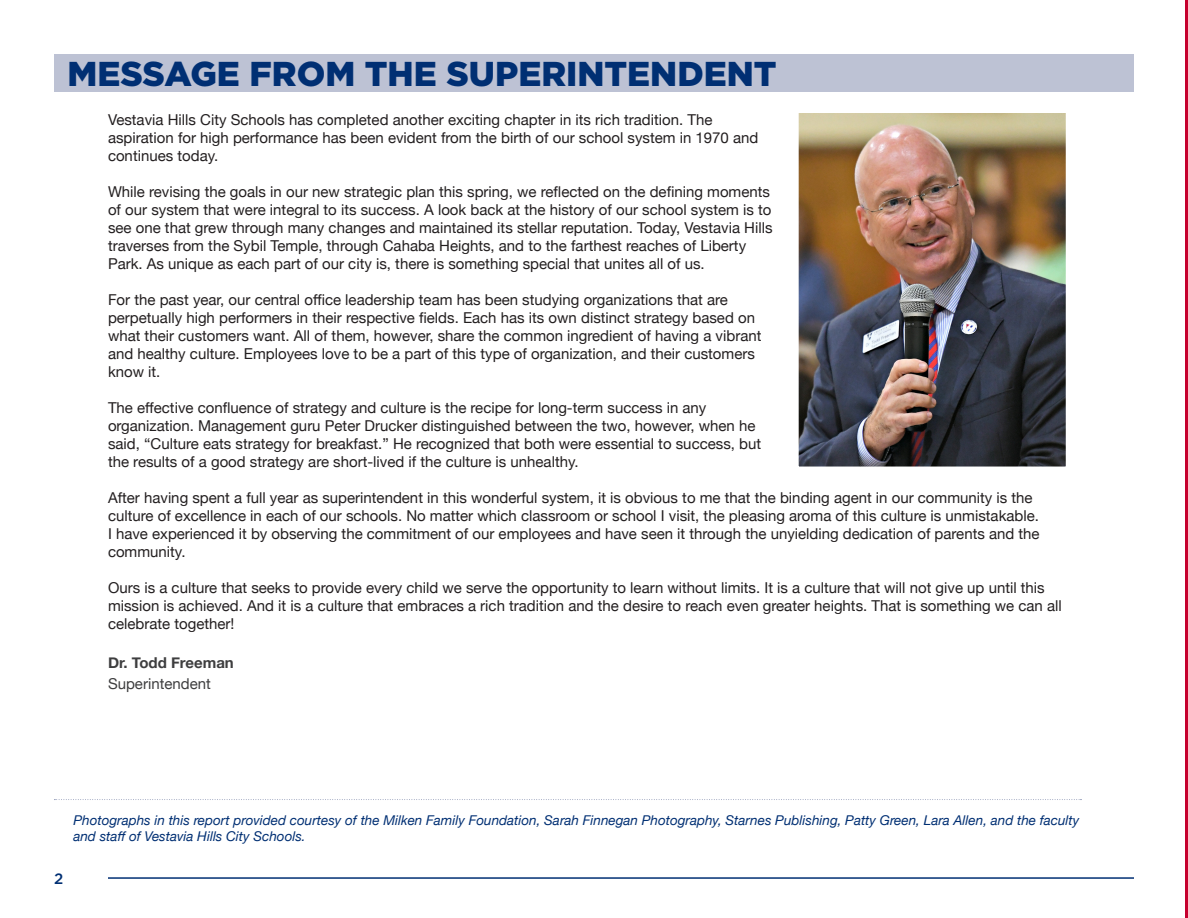
<style>
.page{position:relative;width:1188px;height:918px;background:#fff}
.page>*{position:absolute;margin:0;border:0;box-sizing:border-box;transform-origin:0 0}
.t1{font:900 34.5px "Gotham";color:#002f73}
.t2{font:15px/18px "Helvetica Neue";color:#231f20}
.t3{font:700 15px "Helvetica Neue";color:#3e3e3f}
.t4{font:15px "Helvetica Neue";color:#3e3e3f}
.t5{font:500 15px "Gotham HTF";color:#002f73}
.t6{font:italic 13.5px/16.2px "Helvetica Neue";color:#002f73}
</style>
<div class="page">
<hr style="left:108px;top:877px;width:1026px;height:2px;background:#002f73">
<hr style="left:1186px;top:0;width:2px;height:918px;background:#c5002e">
<img style="left:799px;top:114px;width:266px;height:352px">
<div style="left:796px;top:111px;width:272px;height:358px;border:2px solid #fff"></div>
<div style="left:54px;top:55px;width:1080px;height:37px;background:#bdc2d4"></div>
<svg style="left:54px;top:799px;width:1028px;height:1px"></svg>
<p class="t1" style="left:68px;top:53px;width:711px">MESSAGE FROM THE SUPERINTENDENT</p>
<p class="t2" style="left:108px;top:112px;width:652px">Vestavia Hills City Schools has completed another exciting chapter in its rich tradition. The aspiration for high performance has been evident from the birth of our school system in 1970 and continues today.</p>
<p class="t2" style="left:108px;top:184px;width:666px">While revising the goals in our new strategic plan this spring, we reflected on the defining moments of our system that were integral to its success. A look back at the history of our school system is to see one that grew through many changes and maintained its stellar reputation. Today, Vestavia Hills traverses from the Sybil Temple, through Cahaba Heights, and to the farthest reaches of Liberty Park. As unique as each part of our city is, there is something special that unites all of us.</p>
<p class="t2" style="left:108px;top:292px;width:655px">For the past year, our central office leadership team has been studying organizations that are perpetually high performers in their respective fields. Each has its own distinct strategy based on what their customers want. All of them, however, share the common ingredient of having a vibrant and healthy culture. Employees love to be a part of this type of organization, and their customers know it.</p>
<p class="t2" style="left:108px;top:400px;width:655px">The effective confluence of strategy and culture is the recipe for long-term success in any organization. Management guru Peter Drucker distinguished between the two, however, when he said, “Culture eats strategy for breakfast.” He recognized that both were essential to success, but the results of a good strategy are short-lived if the culture is unhealthy.</p>
<p class="t2" style="left:108px;top:490px;width:933px">After having spent a full year as superintendent in this wonderful system, it is obvious to me that the binding agent in our community is the culture of excellence in each of our schools. No matter which classroom or school I visit, the pleasing aroma of this culture is unmistakable.<br>I have experienced it by observing the commitment of our employees and have seen it through the unyielding dedication of parents and the community.</p>
<p class="t2" style="left:108px;top:580px;width:955px">Ours is a culture that seeks to provide every child we serve the opportunity to learn without limits. It is a culture that will not give up until this mission is achieved. And it is a culture that embraces a rich tradition and the desire to reach even greater heights. That is something we can all celebrate together!</p>
<p class="t3" style="left:108px;top:651px;width:127px">Dr. Todd Freeman</p>
<p class="t4" style="left:108px;top:673px;width:104px">Superintendent</p>
<p class="t6" style="left:73px;top:813px;width:1007px">Photographs in this report provided courtesy of the Milken Family Foundation, Sarah Finnegan Photography, Starnes Publishing, Patty Green, Lara Allen, and the faculty and staff of Vestavia Hills City Schools.</p>
<p class="t5" style="left:54px;top:870px;width:11px">2</p>
</div>
